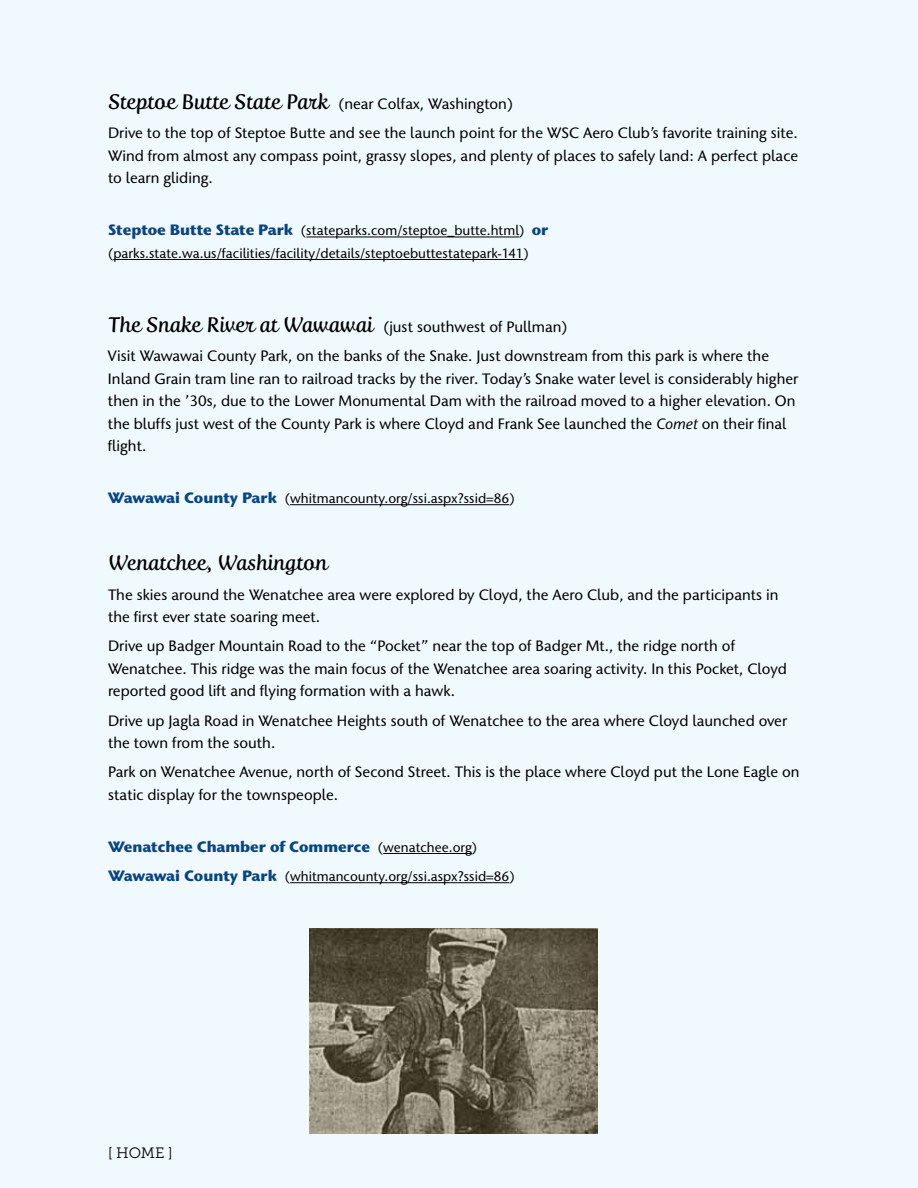
<style>
.page{position:relative;width:918px;height:1188px;background:#eff9fe}
.page>*{position:absolute;margin:0;border:0;box-sizing:border-box;transform-origin:0 0}
.t1{font:21px "Fertigo Pro Script";color:#000}
.t2{font:500 15px/22.5px "ITC Stone Humanist Sans";color:#000}
.t3{font:700 15px "ITC Stone Humanist Sans";color:#0a4581}
.t4{font:15px "Museo Slab 300";color:#000}
.t5{font:500 13.5px/22.5px "ITC Stone Humanist Sans";color:#000}
.s1{font-family:"Fertigo Pro Script";font-weight:400;font-size:21px}
.s2{font-weight:700;font-size:15px;color:#0a4581}
.s3{font-weight:400;font-style:italic}
.s4{font-weight:500;font-size:13.5px;color:#000}
</style>
<div class="page">
<hr style="left:306px;top:237px;width:213px;height:1px;background:#000">
<hr style="left:113px;top:259px;width:410px;height:1px;background:#000">
<hr style="left:290px;top:504px;width:219px;height:1px;background:#000">
<hr style="left:383px;top:853px;width:89px;height:1px;background:#000">
<hr style="left:290px;top:882px;width:219px;height:1px;background:#000">
<img style="left:310px;top:928px;width:288px;height:206px">
<p class="t2" style="left:108px;top:89px;width:691px;line-height:29.2px"><span class="s1">Steptoe Butte State Park</span> (near Colfax, Washington)<br>Drive to the top of Steptoe Butte and see the launch point for the WSC Aero Club’s favorite training site.</p>
<p class="t2" style="left:108px;top:145px;width:692px">Wind from almost any compass point, grassy slopes, and plenty of places to safely land: A perfect place to learn gliding.</p>
<p class="t5" style="left:108px;top:219px;width:442px"><span class="s2">Steptoe Butte State Park</span> (stateparks.com/steptoe_butte.html) <span class="s2">or </span>(parks.state.wa.us/facilities/facility/details/steptoebuttestatepark-141)</p>
<p class="t2" style="left:108px;top:312px;width:663px;line-height:29.2px"><span class="s1">The Snake River at Wawawai</span> (just southwest of Pullman)<br>Visit Wawawai County Park, on the banks of the Snake. Just downstream from this park is where the</p>
<p class="t2" style="left:108px;top:367px;width:692px">Inland Grain tram line ran to railroad tracks by the river. Today’s Snake water level is considerably higher then in the ’30s, due to the Lower Monumental Dam with the railroad moved to a higher elevation. On the bluffs just west of the County Park is where Cloyd and Frank See launched the <span class="s3">Comet</span> on their final flight.</p>
<p class="t5" style="left:108px;top:487px;width:408px"><span class="s2">Wawawai County Park</span> (whitmancounty.org/ssi.aspx?ssid=86)</p>
<h1 class="t1" style="left:108px;top:551px;width:221px">Wenatchee, Washington</h1>
<p class="t2" style="left:108px;top:583px;width:672px">The skies around the Wenatchee area were explored by Cloyd, the Aero Club, and the participants in the first ever state soaring meet.</p>
<p class="t2" style="left:108px;top:635px;width:681px">Drive up Badger Mountain Road to the “Pocket” near the top of Badger Mt., the ridge north of<br>Wenatchee. This ridge was the main focus of the Wenatchee area soaring activity. In this Pocket, Cloyd reported good lift and flying formation with a hawk.</p>
<p class="t2" style="left:108px;top:709px;width:681px">Drive up Jagla Road in Wenatchee Heights south of Wenatchee to the area where Cloyd launched over the town from the south.</p>
<p class="t2" style="left:108px;top:761px;width:693px">Park on Wenatchee Avenue, north of Second Street. This is the place where Cloyd put the Lone Eagle on static display for the townspeople.</p>
<p class="t3" style="left:108px;top:837px;width:371px">Wenatchee Chamber of Commerce <span class="s4">(wenatchee.org)</span></p>
<p class="t5" style="left:108px;top:865px;width:408px"><span class="s2">Wawawai County Park</span> (whitmancounty.org/ssi.aspx?ssid=86)</p>
<p class="t4" style="left:108px;top:1144px;width:66px">[ HOME ]</p>
</div>
